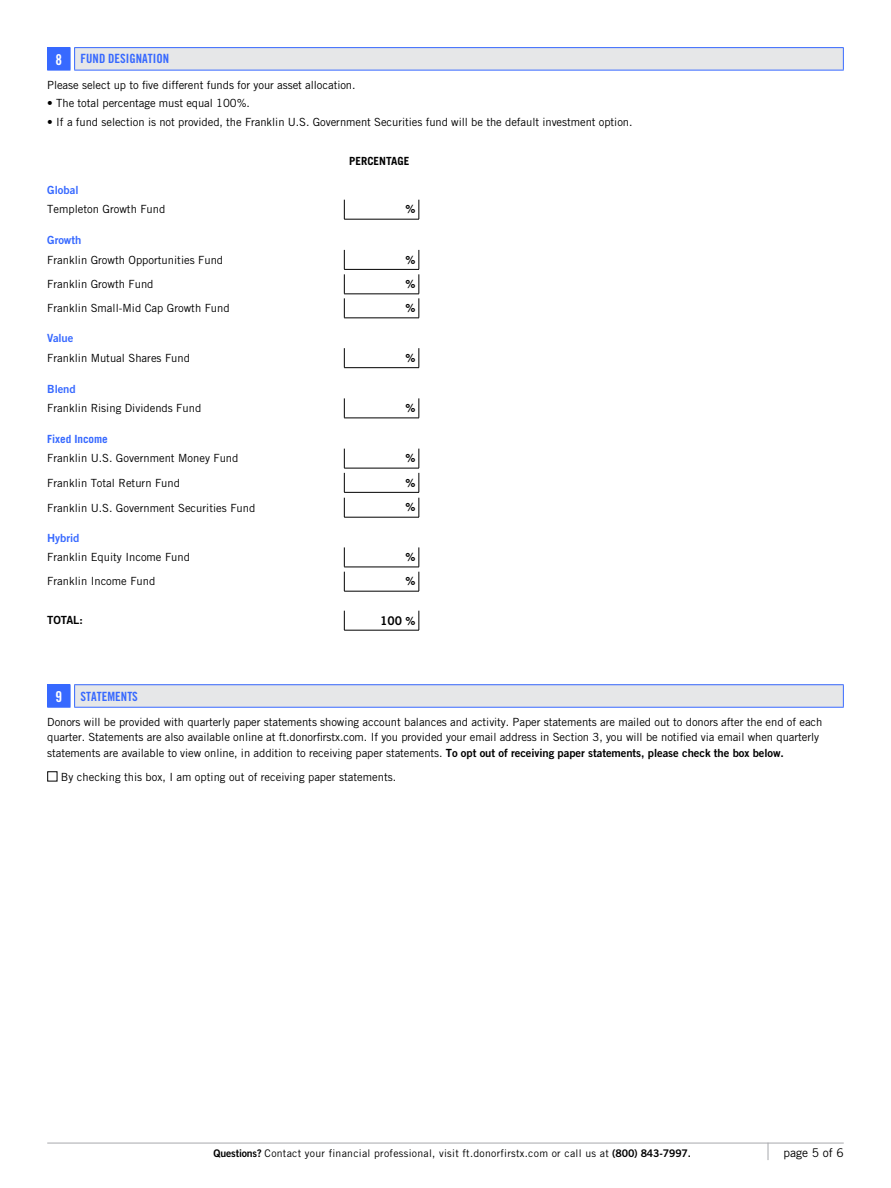
<style>
.page{position:relative;width:891px;height:1188px;background:#fff}
.page>*{position:absolute;margin:0;border:0;box-sizing:border-box;transform-origin:0 0}
.t1{font:12.75px "Trade Gothic LT Pro Bd Cn 20";color:#3769ff}
.t2{font:12px "Trade Gothic LT Pro";color:#000}
.t3{font:12px "Trade Gothic LT Pro Bd 2";color:#000}
.t4{font:11.25px/15.5px "Trade Gothic LT Pro";letter-spacing:-.005em;color:#000}
.t5{font:11.25px "Trade Gothic LT Pro Bd 2";letter-spacing:-.005em;color:#3769ff}
.t6{font:11.25px "Trade Gothic LT Pro Bd 2";letter-spacing:-.005em;color:#000}
.t7{font:700 11.25px "Trade Gothic LT Pro";letter-spacing:-.005em;color:#3769ff}
.t8{font:700 11.25px "Trade Gothic LT Pro";color:#000}
.t9{font:10.5px "Trade Gothic LT Pro";letter-spacing:.025em;color:#000}
.s1{font-size:15px;color:#fff}
.s2{font-size:11.25px}
.s3{font-family:"Trade Gothic LT Pro Bd 2"}
</style>
<div class="page">
<hr style="left:47px;top:1143px;width:797px;height:1px;background:#a7a9ac">
<svg style="left:768px;top:1143px;width:1px;height:17px"></svg>
<div style="left:75px;top:48px;width:768px;height:22px;background:#e6e7e8"></div>
<svg style="left:47px;top:47px;width:28px;height:24px"></svg>
<hr style="left:74px;top:47px;width:770px;height:1px;background:#3769ff">
<svg style="left:843px;top:48px;width:1px;height:22px"></svg>
<hr style="left:74px;top:70px;width:770px;height:1px;background:#3769ff">
<svg style="left:344px;top:200px;width:1px;height:19px"></svg>
<svg style="left:419px;top:200px;width:1px;height:19px"></svg>
<hr style="left:344px;top:219px;width:75px;height:1px;background:#000">
<hr style="left:344px;top:269px;width:75px;height:1px;background:#000">
<hr style="left:344px;top:294px;width:75px;height:1px;background:#000">
<svg style="left:344px;top:250px;width:1px;height:68px"></svg>
<svg style="left:419px;top:250px;width:1px;height:68px"></svg>
<hr style="left:344px;top:318px;width:75px;height:1px;background:#000">
<svg style="left:344px;top:348px;width:1px;height:19px"></svg>
<svg style="left:419px;top:348px;width:1px;height:19px"></svg>
<hr style="left:344px;top:367px;width:75px;height:1px;background:#000">
<svg style="left:344px;top:398px;width:1px;height:20px"></svg>
<svg style="left:419px;top:398px;width:1px;height:20px"></svg>
<hr style="left:344px;top:418px;width:75px;height:1px;background:#000">
<hr style="left:344px;top:468px;width:75px;height:1px;background:#000">
<svg style="left:344px;top:449px;width:1px;height:43px"></svg>
<svg style="left:419px;top:449px;width:1px;height:43px"></svg>
<hr style="left:344px;top:492px;width:75px;height:1px;background:#000">
<svg style="left:344px;top:498px;width:1px;height:19px"></svg>
<svg style="left:419px;top:498px;width:1px;height:19px"></svg>
<hr style="left:344px;top:517px;width:75px;height:1px;background:#000">
<hr style="left:344px;top:567px;width:75px;height:1px;background:#000">
<svg style="left:344px;top:547px;width:1px;height:44px"></svg>
<svg style="left:419px;top:547px;width:1px;height:44px"></svg>
<hr style="left:344px;top:591px;width:75px;height:1px;background:#000">
<svg style="left:344px;top:611px;width:1px;height:19px"></svg>
<svg style="left:419px;top:611px;width:1px;height:19px"></svg>
<hr style="left:344px;top:630px;width:75px;height:1px;background:#000">
<div style="left:75px;top:685px;width:768px;height:22px;background:#e6e7e8"></div>
<svg style="left:47px;top:684px;width:28px;height:24px"></svg>
<hr style="left:74px;top:684px;width:770px;height:1px;background:#3769ff">
<svg style="left:843px;top:685px;width:1px;height:22px"></svg>
<hr style="left:74px;top:707px;width:770px;height:1px;background:#3769ff">
<p class="t1" style="left:56px;top:51px;width:115px"><span class="s1">8</span> FUND DESIGNATION</p>
<p class="t4" style="left:47px;top:77px;width:310px">Please select up to five different funds for your asset allocation.</p>
<p class="t4" style="left:47px;top:95px;width:204px">• The total percentage must equal 100%.</p>
<p class="t4" style="left:47px;top:114px;width:587px">• If a fund selection is not provided, the Franklin U.S. Government Securities fund will be the default investment option.</p>
<p class="t8" style="left:349px;top:154px;width:62px">PERCENTAGE</p>
<p class="t5" style="left:47px;top:183px;width:33px">Global</p>
<p class="t4" style="left:47px;top:202px;width:120px">Templeton Growth Fund</p>
<p class="t6" style="left:406px;top:202px;width:12px">%</p>
<p class="t5" style="left:47px;top:233px;width:36px">Growth</p>
<p class="t4" style="left:47px;top:252px;width:177px">Franklin Growth Opportunities Fund</p>
<p class="t6" style="left:406px;top:253px;width:12px">%</p>
<p class="t4" style="left:47px;top:276px;width:108px">Franklin Growth Fund</p>
<p class="t6" style="left:406px;top:277px;width:12px">%</p>
<p class="t4" style="left:47px;top:300px;width:184px">Franklin Small-Mid Cap Growth Fund</p>
<p class="t6" style="left:406px;top:301px;width:12px">%</p>
<p class="t5" style="left:47px;top:332px;width:28px">Value</p>
<p class="t4" style="left:47px;top:350px;width:144px">Franklin Mutual Shares Fund</p>
<p class="t6" style="left:406px;top:351px;width:12px">%</p>
<p class="t5" style="left:47px;top:382px;width:30px">Blend</p>
<p class="t4" style="left:47px;top:400px;width:156px">Franklin Rising Dividends Fund</p>
<p class="t6" style="left:406px;top:401px;width:12px">%</p>
<p class="t7" style="left:47px;top:432px;width:62px">Fixed Income</p>
<p class="t4" style="left:47px;top:451px;width:193px">Franklin U.S. Government Money Fund</p>
<p class="t6" style="left:406px;top:451px;width:12px">%</p>
<p class="t4" style="left:47px;top:475px;width:134px">Franklin Total Return Fund</p>
<p class="t6" style="left:406px;top:476px;width:12px">%</p>
<p class="t4" style="left:47px;top:500px;width:210px">Franklin U.S. Government Securities Fund</p>
<p class="t6" style="left:406px;top:500px;width:12px">%</p>
<p class="t5" style="left:47px;top:531px;width:34px">Hybrid</p>
<p class="t4" style="left:47px;top:549px;width:144px">Franklin Equity Income Fund</p>
<p class="t6" style="left:406px;top:550px;width:12px">%</p>
<p class="t4" style="left:47px;top:574px;width:110px">Franklin Income Fund</p>
<p class="t6" style="left:406px;top:574px;width:12px">%</p>
<p class="t6" style="left:47px;top:614px;width:37px">TOTAL:</p>
<p class="t3" style="left:380px;top:613px;width:37px">100 <span class="s2">%</span></p>
<p class="t1" style="left:56px;top:688px;width:84px"><span class="s1">9</span> STATEMENTS</p>
<p class="t4" style="left:47px;top:714px;width:777px">Donors will be provided with quarterly paper statements showing account balances and activity. Paper statements are mailed out to donors after the end of each quarter. Statements are also available online at ft.donorfirstx.com. If you provided your email address in Section 3, you will be notified via email when quarterly statements are available to view online, in addition to receiving paper statements. <span class="s3">To opt out of receiving paper statements, please check the box below.</span></p>
<p class="t4" style="left:47px;top:769px;width:350px">■ By checking this box, I am opting out of receiving paper statements.</p>
<p class="t9" style="left:214px;top:1146px;width:479px"><span class="s3">Questions?</span> Contact your financial professional, visit ft.donorfirstx.com or call us at <span class="s3">(800) 843-7997.</span></p>
<p class="t2" style="left:783px;top:1145px;width:62px">page 5 of 6</p>
</div>
